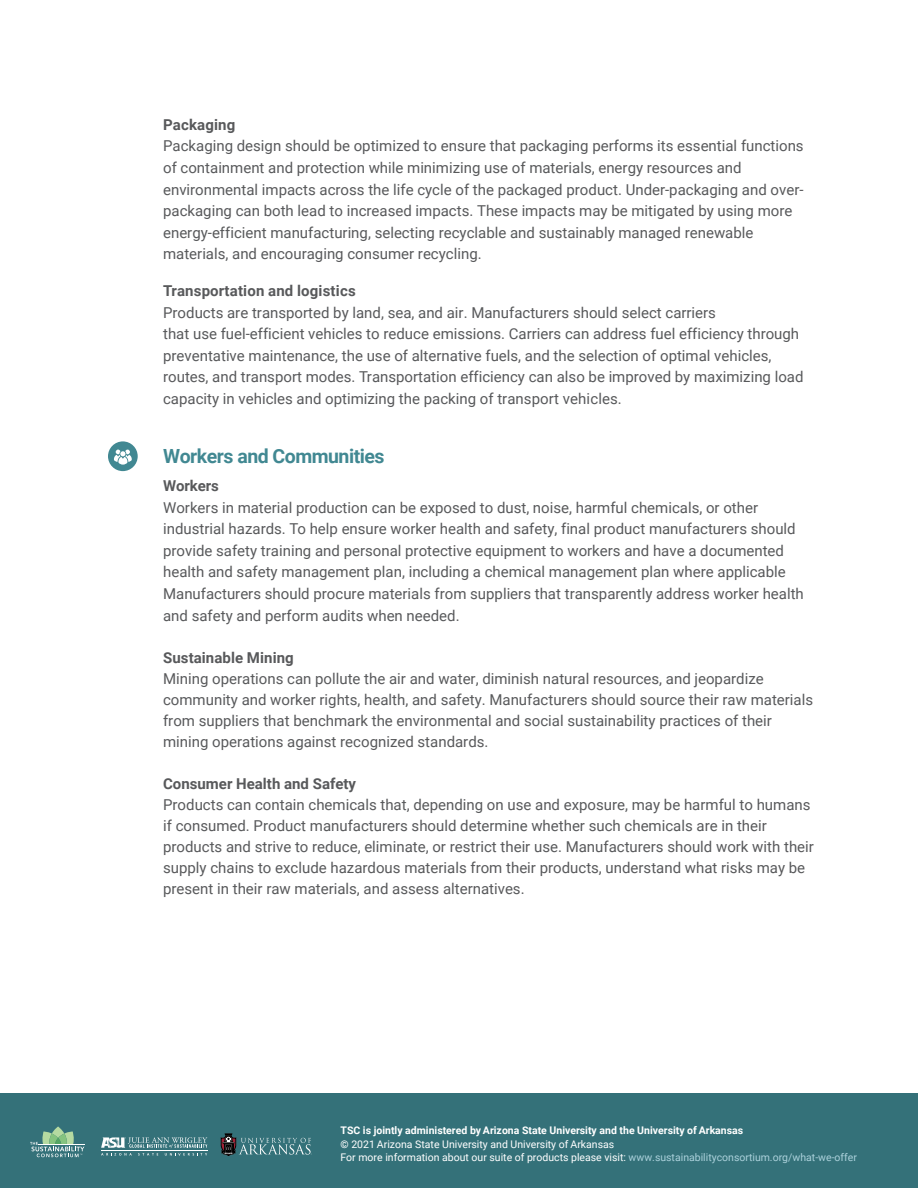
<style>
.page{position:relative;width:918px;height:1188px;background:#fff}
.page>*{position:absolute;margin:0;border:0;box-sizing:border-box;transform-origin:0 0}
.t1{font:700 19.5px "Roboto";letter-spacing:-.025em;color:#418892}
.t2{font:15px/21.6px "Roboto";color:#58595b}
.t3{font:700 15px "Roboto";letter-spacing:.005em;color:#58595b}
.t4{font:10.5px/13.5px "Roboto";color:#fff}
.s1{font-weight:700}
.s2{color:#95abb9}
</style>
<div class="page">
<div style="left:0;top:1094px;width:918px;height:94px;background:#347179"></div>
<svg style="left:101px;top:1137px;width:106px;height:19px"></svg>
<svg style="left:221px;top:1134px;width:91px;height:22px"></svg>
<hr style="left:39px;top:1144px;width:46px;height:1px;background:#fff">
<svg style="left:30px;top:1126px;width:54px;height:31px"></svg>
<div style="left:108px;top:441px;width:30px;height:30px;background:#418892;border-radius:50%"></div>
<svg style="left:114px;top:450px;width:18px;height:15px"></svg>
<p class="t3" style="left:163px;top:114px;width:74px">Packaging</p>
<p class="t2" style="left:163px;top:135px;width:642px">Packaging design should be optimized to ensure that packaging performs its essential functions of containment and protection while minimizing use of materials, energy resources and environmental impacts across the life cycle of the packaged product. Under-packaging and over&shy;packaging can both lead to increased impacts. These impacts may be mitigated by using more energy-efficient manufacturing, selecting recyclable and sustainably managed renewable materials, and encouraging consumer recycling.</p>
<p class="t3" style="left:163px;top:280px;width:194px">Transportation and logistics</p>
<p class="t2" style="left:163px;top:301px;width:642px">Products are transported by land, sea, and air. Manufacturers should select carriers<br>that use fuel-efficient vehicles to reduce emissions. Carriers can address fuel efficiency through preventative maintenance, the use of alternative fuels, and the selection of optimal vehicles, routes, and transport modes. Transportation efficiency can also be improved by maximizing load capacity in vehicles and optimizing the packing of transport vehicles.</p>
<h1 class="t1" style="left:163px;top:443px;width:223px">Workers and Communities</h1>
<p class="t3" style="left:163px;top:475px;width:57px">Workers</p>
<p class="t2" style="left:163px;top:496px;width:642px">Workers in material production can be exposed to dust, noise, harmful chemicals, or other industrial hazards. To help ensure worker health and safety, final product manufacturers should provide safety training and personal protective equipment to workers and have a documented health and safety management plan, including a chemical management plan where applicable Manufacturers should procure materials from suppliers that transparently address worker health and safety and perform audits when needed.</p>
<p class="t3" style="left:163px;top:647px;width:132px">Sustainable Mining</p>
<p class="t2" style="left:163px;top:667px;width:652px;line-height:21.1px">Mining operations can pollute the air and water, diminish natural resources, and jeopardize community and worker rights, health, and safety. Manufacturers should source their raw materials from suppliers that benchmark the environmental and social sustainability practices of their mining operations against recognized standards.</p>
<p class="t3" style="left:163px;top:773px;width:195px">Consumer Health and Safety</p>
<p class="t2" style="left:163px;top:793px;width:652px;line-height:21.1px">Products can contain chemicals that, depending on use and exposure, may be harmful to humans if consumed. Product manufacturers should determine whether such chemicals are in their products and strive to reduce, eliminate, or restrict their use. Manufacturers should work with their supply chains to exclude hazardous materials from their products, understand what risks may be present in their raw materials, and assess alternatives.</p>
<p class="t4" style="left:341px;top:1124px;width:518px"><span class="s1">TSC is jointly administered by Arizona State University and the University of Arkansas<br>©</span> 2021 Arizona State University and University of Arkansas<br>For more information about our suite of products please visit: <span class="s2">www.sustainabilityconsortium.org/what-we-offer</span></p>
</div>
